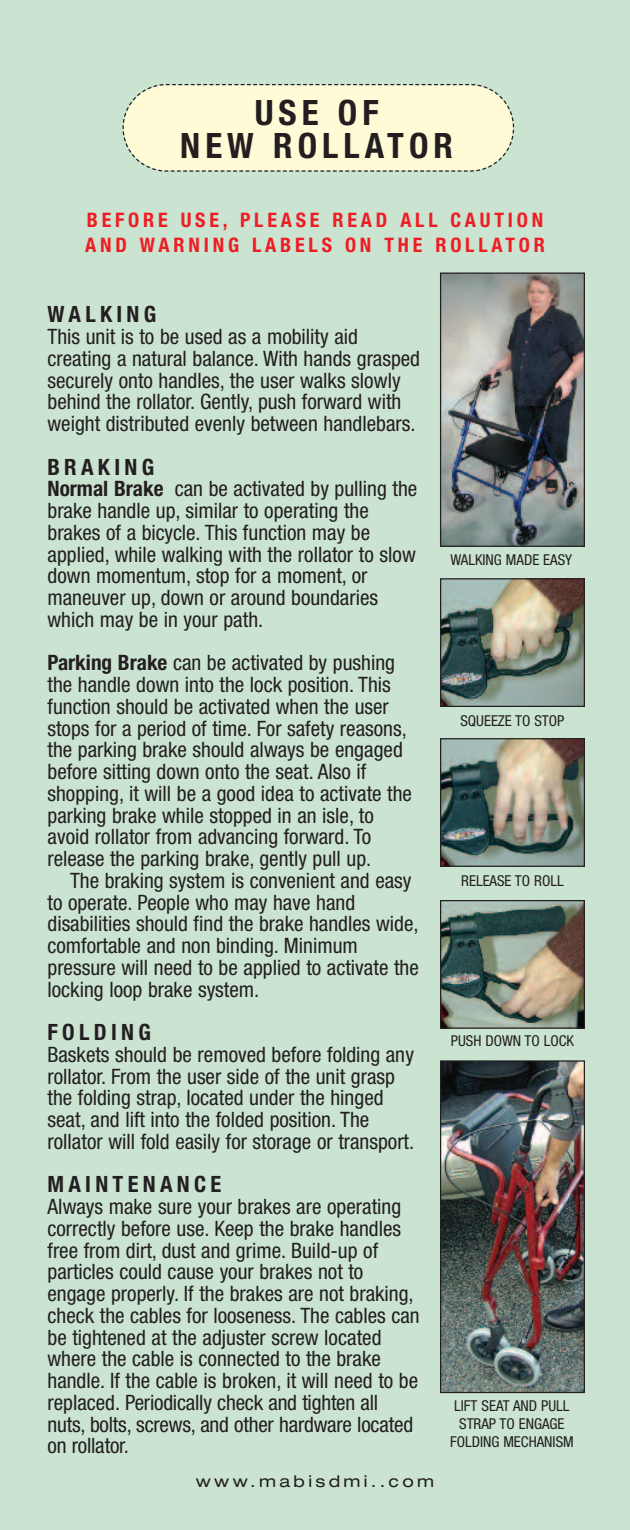
<style>
.page{position:relative;width:630px;height:1530px;background:#cbe3d1}
.page>*{position:absolute;margin:0;border:0;box-sizing:border-box;transform-origin:0 0}
.t1{font:700 condensed 35px/32.5px "Helvetica Neue";letter-spacing:.145em;color:#231f20;text-align:center}
.t2{font:700 condensed 22.5px "Helvetica Neue";letter-spacing:.19em;color:#231f20}
.t3{font:condensed 21.25px/21.8px "Helvetica Neue";color:#231f20}
.t4{font:700 condensed 20px/25px "Helvetica Neue";letter-spacing:.19em;color:#ee1d23}
.t5{font:expanded 16.25px "Helvetica Neue";letter-spacing:.2em;color:#231f20}
.t6{font:condensed 15px/18px "Helvetica Neue";color:#231f20;text-align:center}
.s1{font-weight:700}
</style>
<div class="page">
<img style="left:442px;top:274px;width:141px;height:271px">
<div style="left:440px;top:272px;width:145px;height:275px;border:1px solid #231f20"></div>
<img style="left:442px;top:580px;width:141px;height:125px">
<div style="left:440px;top:578px;width:145px;height:129px;border:1px solid #231f20"></div>
<img style="left:442px;top:902px;width:141px;height:125px">
<div style="left:440px;top:900px;width:145px;height:129px;border:1px solid #231f20"></div>
<img style="left:442px;top:1062px;width:141px;height:329px">
<div style="left:440px;top:1060px;width:145px;height:333px;border:1px solid #231f20"></div>
<svg style="left:122px;top:84px;width:393px;height:88px;background:#f7f5d2"></svg>
<img style="left:442px;top:740px;width:141px;height:125px">
<div style="left:440px;top:738px;width:145px;height:129px;border:1px solid #231f20"></div>
<h1 class="t1" style="left:180px;top:100px;width:274px">USE OF<br>NEW ROLLATOR</h1>
<p class="t4" style="left:85px;top:209px;width:461px">BEFORE USE, PLEASE READ ALL CAUTION<br>AND WARNING LABELS ON THE ROLLATOR</p>
<p class="t2" style="left:48px;top:306px;width:110px">WALKING</p>
<p class="t3" style="left:48px;top:327px;width:374px">This unit is to be used as a mobility aid creating a natural balance. With hands grasped securely onto handles, the user walks slowly behind the rollator. Gently, push forward with weight distributed evenly between handlebars.</p>
<p class="t2" style="left:48px;top:458px;width:108px">BRAKING</p>
<p class="t3" style="left:48px;top:480px;width:371px"><span class="s1">Normal Brake</span> can be activated by pulling the brake handle up, similar to operating the brakes of a bicycle. This function may be applied, while walking with the rollator to slow down momentum, stop for a moment, or maneuver up, down or around boundaries which may be in your path.</p>
<p class="t3" style="left:48px;top:654px;width:366px"><span class="s1">Parking Brake</span> can be activated by pushing the handle down into the lock position. This function should be activated when the user stops for a period of time. For safety reasons, the parking brake should always be engaged before sitting down onto the seat. Also if shopping, it will be a good idea to activate the parking brake while stopped in an isle, to avoid rollator from advancing forward. To release the parking brake, gently pull up.</p>
<p class="t3" style="left:48px;top:871px;width:373px;text-indent:23px">The braking system is convenient and easy to operate. People who may have hand disabilities should find the brake handles wide, comfortable and non binding. Minimum pressure will need to be applied to activate the locking loop brake system.</p>
<p class="t2" style="left:48px;top:1024px;width:105px">FOLDING</p>
<p class="t3" style="left:48px;top:1045px;width:368px">Baskets should be removed before folding any rollator. From the user side of the unit grasp the folding strap, located under the hinged seat, and lift into the folded position. The rollator will fold easily for storage or transport.</p>
<p class="t2" style="left:48px;top:1176px;width:175px">MAINTENANCE</p>
<p class="t3" style="left:48px;top:1197px;width:374px">Always make sure your brakes are operating correctly before use. Keep the brake handles free from dirt, dust and grime. Build-up of particles could cause your brakes not to engage properly. If the brakes are not braking, check the cables for looseness. The cables can be tightened at the adjuster screw located where the cable is connected to the brake handle. If the cable is broken, it will need to be replaced. Periodically check and tighten all nuts, bolts, screws, and other hardware located on rollator.</p>
<p class="t5" style="left:196px;top:1475px;width:240px">www.mabisdmi..com</p>
<p class="t6" style="left:450px;top:552px;width:123px">WALKING MADE EASY</p>
<p class="t6" style="left:460px;top:713px;width:106px">SQUEEZE TO STOP</p>
<p class="t6" style="left:461px;top:873px;width:104px">RELEASE TO ROLL</p>
<p class="t6" style="left:451px;top:1033px;width:125px">PUSH DOWN TO LOCK</p>
<p class="t6" style="left:450px;top:1398px;width:125px">LIFT SEAT AND PULL<br>STRAP TO ENGAGE<br>FOLDING MECHANISM</p>
</div>
